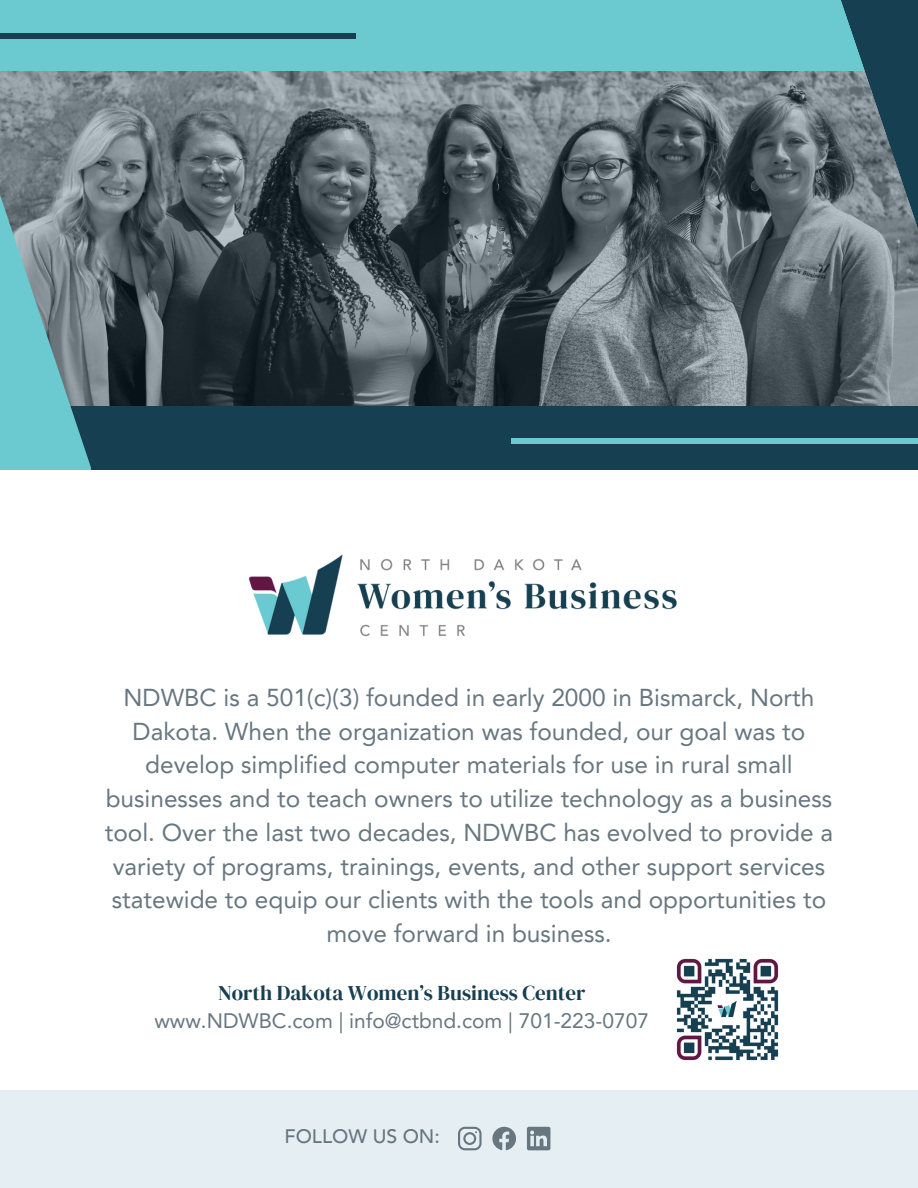
<style>
.page{position:relative;width:918px;height:1188px;background:#fff}
.page>*{position:absolute;margin:0;border:0;box-sizing:border-box;transform-origin:0 0}
.t1{font:24.45px/33.8px "Avenir LT Pro";color:#67767f;text-align:center}
.t2{font:21px "Avenir LT Pro";color:#67767f}
.t3{font:21px "DM Serif Display";color:#163f51}
.t4{font:500 19.5px "Avenir";color:#67767f}
</style>
<div class="page">
<svg style="left:91px;top:70px;width:827px;height:336px;background:#546065"></svg>
<div style="left:0;top:0;width:905px;height:70px;background:#6acad0"></div>
<div style="left:47px;top:406px;width:871px;height:64px;background:#163f51"></div>
<svg style="left:0;top:70px;width:91px;height:400px;background:#739da2"></svg>
<svg style="left:661px;top:0;width:257px;height:251px"></svg>
<div style="left:511px;top:438px;width:407px;height:6px;background:#6acad0"></div>
<div style="left:0;top:33px;width:356px;height:6px;background:#163f51"></div>
<img style="left:248px;top:554px;width:429px;height:83px">
<div style="left:0;top:1091px;width:918px;height:97px;background:#e5eff3"></div>
<svg style="left:458px;top:1127px;width:24px;height:23px"></svg>
<svg style="left:492px;top:1127px;width:24px;height:23px"></svg>
<svg style="left:527px;top:1127px;width:23px;height:23px"></svg>
<img style="left:676px;top:958px;width:103px;height:103px">
<p class="t1" style="left:105px;top:683px;width:730px">NDWBC is a 501(c)(3) founded in early 2000 in Bismarck, North Dakota. When the organization was founded, our goal was to develop simplified computer materials for use in rural small businesses and to teach owners to utilize technology as a business tool. Over the last two decades, NDWBC has evolved to provide a variety of programs, trainings, events, and other support services statewide to equip our clients with the tools and opportunities to move forward in business.</p>
<p class="t3" style="left:218px;top:979px;width:369px">North Dakota Women’s Business Center</p>
<p class="t2" style="left:154px;top:1013px;width:496px">www.NDWBC.com | info@ctbnd.com | 701-223-0707</p>
<p class="t4" style="left:284px;top:1124px;width:157px">FOLLOW US ON:</p>
</div>
